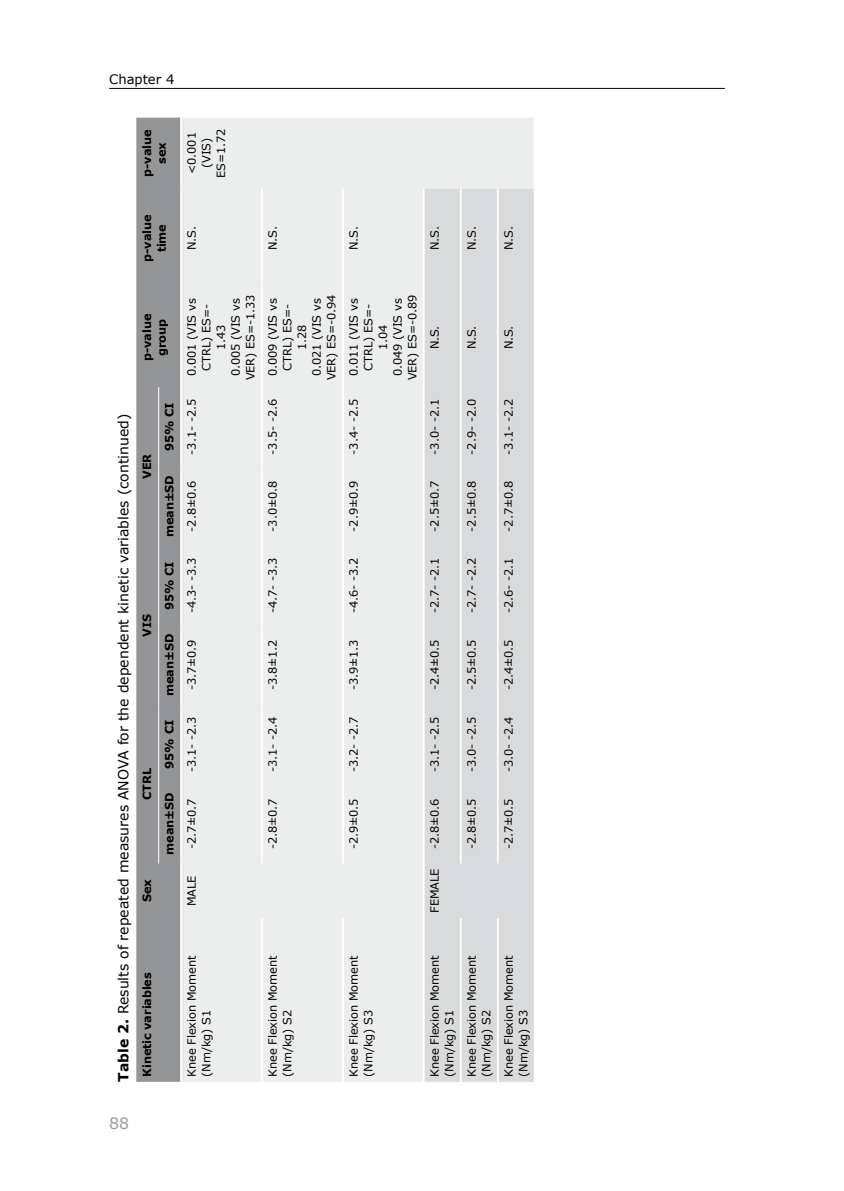
<style>
.page{position:relative;width:844px;height:1191px;background:#fff}
.page>*{position:absolute;margin:0;border:0;box-sizing:border-box;transform-origin:0 0}
.t1{font:15.75px "Verdana";color:#9c9e9f}
.t2{font:14px "Verdana";color:#000}
.t3{font:13.12px "Verdana";color:#000}
.t4{font:11.38px/14.7px "Verdana";letter-spacing:-.01em;color:#000}
.t5{font:700 11.38px/14.7px "Verdana";letter-spacing:-.01em;color:#000;text-align:center}
.s1{font-weight:700}
</style>
<div class="page">
<hr style="left:109px;top:88px;width:615px;height:1px;background:#000">
<div style="left:136px;top:118px;width:44px;height:963px;background:#949597"></div>
<div style="left:182px;top:118px;width:351px;height:963px;background:#eceded"></div>
<div style="left:424px;top:189px;width:109px;height:892px;background:#d9dadb"></div>
<hr style="left:261px;top:918px;width:2px;height:163px;background:#fff">
<hr style="left:261px;top:784px;width:2px;height:79px;background:#fff">
<hr style="left:261px;top:704px;width:2px;height:80px;background:#fff">
<hr style="left:261px;top:625px;width:2px;height:79px;background:#fff">
<hr style="left:261px;top:546px;width:2px;height:79px;background:#fff">
<hr style="left:261px;top:466px;width:2px;height:80px;background:#fff">
<hr style="left:261px;top:387px;width:2px;height:79px;background:#fff">
<hr style="left:261px;top:288px;width:2px;height:99px;background:#fff">
<hr style="left:261px;top:189px;width:2px;height:99px;background:#fff">
<hr style="left:342px;top:918px;width:1px;height:163px;background:#fff">
<hr style="left:342px;top:784px;width:1px;height:79px;background:#fff">
<hr style="left:342px;top:704px;width:1px;height:80px;background:#fff">
<hr style="left:342px;top:625px;width:1px;height:79px;background:#fff">
<hr style="left:342px;top:546px;width:1px;height:79px;background:#fff">
<hr style="left:342px;top:466px;width:1px;height:80px;background:#fff">
<hr style="left:342px;top:387px;width:1px;height:79px;background:#fff">
<hr style="left:342px;top:288px;width:1px;height:99px;background:#fff">
<hr style="left:342px;top:189px;width:1px;height:99px;background:#fff">
<hr style="left:423px;top:918px;width:1px;height:163px;background:#fff">
<hr style="left:423px;top:863px;width:1px;height:55px;background:#fff">
<hr style="left:423px;top:784px;width:1px;height:79px;background:#fff">
<hr style="left:423px;top:704px;width:1px;height:80px;background:#fff">
<hr style="left:423px;top:625px;width:1px;height:79px;background:#fff">
<hr style="left:423px;top:546px;width:1px;height:79px;background:#fff">
<hr style="left:423px;top:466px;width:1px;height:80px;background:#fff">
<hr style="left:423px;top:387px;width:1px;height:79px;background:#fff">
<hr style="left:423px;top:288px;width:1px;height:99px;background:#fff">
<hr style="left:423px;top:189px;width:1px;height:99px;background:#fff">
<hr style="left:459px;top:918px;width:2px;height:163px;background:#fff">
<hr style="left:459px;top:784px;width:2px;height:79px;background:#fff">
<hr style="left:459px;top:704px;width:2px;height:80px;background:#fff">
<hr style="left:459px;top:625px;width:2px;height:79px;background:#fff">
<hr style="left:459px;top:546px;width:2px;height:79px;background:#fff">
<hr style="left:459px;top:466px;width:2px;height:80px;background:#fff">
<hr style="left:459px;top:387px;width:2px;height:79px;background:#fff">
<hr style="left:459px;top:288px;width:2px;height:99px;background:#fff">
<hr style="left:459px;top:189px;width:2px;height:99px;background:#fff">
<hr style="left:496px;top:918px;width:2px;height:163px;background:#fff">
<hr style="left:496px;top:784px;width:2px;height:79px;background:#fff">
<hr style="left:496px;top:704px;width:2px;height:80px;background:#fff">
<hr style="left:496px;top:625px;width:2px;height:79px;background:#fff">
<hr style="left:496px;top:546px;width:2px;height:79px;background:#fff">
<hr style="left:496px;top:466px;width:2px;height:80px;background:#fff">
<hr style="left:496px;top:387px;width:2px;height:79px;background:#fff">
<hr style="left:496px;top:288px;width:2px;height:99px;background:#fff">
<hr style="left:496px;top:189px;width:2px;height:99px;background:#fff">
<hr style="left:158px;top:784px;width:1px;height:79px;background:#fff">
<hr style="left:158px;top:704px;width:1px;height:80px;background:#fff">
<hr style="left:158px;top:625px;width:1px;height:79px;background:#fff">
<hr style="left:158px;top:546px;width:1px;height:79px;background:#fff">
<hr style="left:158px;top:466px;width:1px;height:80px;background:#fff">
<hr style="left:158px;top:387px;width:1px;height:79px;background:#fff">
<p class="t3" style="left:109px;top:71px;width:67px">Chapter 4</p>
<p class="t5" style="left:140px;top:177px;width:49px;rotate:-90deg">p-value sex</p>
<p class="t4" style="left:184px;top:178px;width:51px;text-align:center;rotate:-90deg">&lt;0.001 (VIS)<br>ES=1.72</p>
<p class="t5" style="left:140px;top:262px;width:49px;rotate:-90deg">p-value time</p>
<p class="t4" style="left:184px;top:250px;width:26px;rotate:-90deg">N.S.</p>
<p class="t4" style="left:265px;top:250px;width:26px;rotate:-90deg">N.S.</p>
<p class="t4" style="left:346px;top:250px;width:26px;rotate:-90deg">N.S.</p>
<p class="t4" style="left:427px;top:250px;width:26px;rotate:-90deg">N.S.</p>
<p class="t4" style="left:464px;top:250px;width:26px;rotate:-90deg">N.S.</p>
<p class="t4" style="left:501px;top:250px;width:26px;rotate:-90deg">N.S.</p>
<p class="t5" style="left:140px;top:361px;width:49px;rotate:-90deg">p-value group</p>
<p class="t2" style="left:115px;top:1081px;width:669px;rotate:-90deg"><span class="s1">Table 2.</span> Results of repeated measures ANOVA for the dependent kinetic variables (continued)</p>
<p class="t5" style="left:140px;top:479px;width:27px;rotate:-90deg">VER</p>
<p class="t5" style="left:140px;top:636px;width:24px;rotate:-90deg">VIS</p>
<p class="t5" style="left:140px;top:800px;width:33px;rotate:-90deg">CTRL</p>
<p class="t5" style="left:140px;top:902px;width:25px;rotate:-90deg">Sex</p>
<p class="t5" style="left:140px;top:1076px;width:106px;rotate:-90deg">Kinetic variables</p>
<p class="t5" style="left:162px;top:451px;width:50px;rotate:-90deg">95% CI</p>
<p class="t5" style="left:162px;top:537px;width:63px;rotate:-90deg">mean±SD</p>
<p class="t5" style="left:162px;top:610px;width:50px;rotate:-90deg">95% CI</p>
<p class="t5" style="left:162px;top:696px;width:63px;rotate:-90deg">mean±SD</p>
<p class="t5" style="left:162px;top:768px;width:50px;rotate:-90deg">95% CI</p>
<p class="t5" style="left:162px;top:854px;width:63px;rotate:-90deg">mean±SD</p>
<p class="t4" style="left:184px;top:380px;width:87px;text-align:center;rotate:-90deg">0.001 (VIS vs<br>CTRL) ES=-<br>1.43<br>0.005 (VIS vs<br>VER) ES=-1.33</p>
<p class="t4" style="left:184px;top:454px;width:57px;rotate:-90deg">-3.1- -2.5</p>
<p class="t4" style="left:184px;top:531px;width:52px;rotate:-90deg">-2.8±0.6</p>
<p class="t4" style="left:184px;top:613px;width:57px;rotate:-90deg">-4.3- -3.3</p>
<p class="t4" style="left:184px;top:690px;width:52px;rotate:-90deg">-3.7±0.9</p>
<p class="t4" style="left:184px;top:772px;width:57px;rotate:-90deg">-3.1- -2.3</p>
<p class="t4" style="left:184px;top:849px;width:52px;rotate:-90deg">-2.7±0.7</p>
<p class="t4" style="left:184px;top:906px;width:32px;rotate:-90deg">MALE</p>
<p class="t4" style="left:265px;top:380px;width:87px;text-align:center;rotate:-90deg">0.009 (VIS vs<br>CTRL) ES=-<br>1.28<br>0.021 (VIS vs<br>VER) ES=-0.94</p>
<p class="t4" style="left:265px;top:454px;width:57px;rotate:-90deg">-3.5- -2.6</p>
<p class="t4" style="left:265px;top:531px;width:52px;rotate:-90deg">-3.0±0.8</p>
<p class="t4" style="left:265px;top:613px;width:57px;rotate:-90deg">-4.7- -3.3</p>
<p class="t4" style="left:265px;top:690px;width:52px;rotate:-90deg">-3.8±1.2</p>
<p class="t4" style="left:265px;top:772px;width:57px;rotate:-90deg">-3.1- -2.4</p>
<p class="t4" style="left:265px;top:849px;width:52px;rotate:-90deg">-2.8±0.7</p>
<p class="t4" style="left:346px;top:380px;width:87px;text-align:center;rotate:-90deg">0.011 (VIS vs<br>CTRL) ES=-<br>1.04<br>0.049 (VIS vs<br>VER) ES=-0.89</p>
<p class="t4" style="left:346px;top:454px;width:57px;rotate:-90deg">-3.4- -2.5</p>
<p class="t4" style="left:346px;top:531px;width:52px;rotate:-90deg">-2.9±0.9</p>
<p class="t4" style="left:346px;top:613px;width:57px;rotate:-90deg">-4.6- -3.2</p>
<p class="t4" style="left:346px;top:690px;width:52px;rotate:-90deg">-3.9±1.3</p>
<p class="t4" style="left:346px;top:772px;width:57px;rotate:-90deg">-3.2- -2.7</p>
<p class="t4" style="left:346px;top:849px;width:52px;rotate:-90deg">-2.9±0.5</p>
<p class="t4" style="left:427px;top:349px;width:26px;rotate:-90deg">N.S.</p>
<p class="t4" style="left:427px;top:454px;width:57px;rotate:-90deg">-3.0- -2.1</p>
<p class="t4" style="left:427px;top:531px;width:52px;rotate:-90deg">-2.5±0.7</p>
<p class="t4" style="left:427px;top:613px;width:57px;rotate:-90deg">-2.7- -2.1</p>
<p class="t4" style="left:427px;top:690px;width:52px;rotate:-90deg">-2.4±0.5</p>
<p class="t4" style="left:427px;top:772px;width:57px;rotate:-90deg">-3.1- -2.5</p>
<p class="t4" style="left:427px;top:849px;width:52px;rotate:-90deg">-2.8±0.6</p>
<p class="t4" style="left:427px;top:912px;width:46px;rotate:-90deg">FEMALE</p>
<p class="t4" style="left:464px;top:349px;width:26px;rotate:-90deg">N.S.</p>
<p class="t4" style="left:464px;top:454px;width:57px;rotate:-90deg">-2.9- -2.0</p>
<p class="t4" style="left:464px;top:531px;width:52px;rotate:-90deg">-2.5±0.8</p>
<p class="t4" style="left:464px;top:613px;width:57px;rotate:-90deg">-2.7- -2.2</p>
<p class="t4" style="left:464px;top:690px;width:52px;rotate:-90deg">-2.5±0.5</p>
<p class="t4" style="left:464px;top:772px;width:57px;rotate:-90deg">-3.0- -2.5</p>
<p class="t4" style="left:464px;top:849px;width:52px;rotate:-90deg">-2.8±0.5</p>
<p class="t4" style="left:501px;top:349px;width:26px;rotate:-90deg">N.S.</p>
<p class="t4" style="left:501px;top:454px;width:57px;rotate:-90deg">-3.1- -2.2</p>
<p class="t4" style="left:501px;top:531px;width:52px;rotate:-90deg">-2.7±0.8</p>
<p class="t4" style="left:501px;top:613px;width:57px;rotate:-90deg">-2.6- -2.1</p>
<p class="t4" style="left:501px;top:690px;width:52px;rotate:-90deg">-2.4±0.5</p>
<p class="t4" style="left:501px;top:772px;width:57px;rotate:-90deg">-3.0- -2.4</p>
<p class="t4" style="left:501px;top:849px;width:52px;rotate:-90deg">-2.7±0.5</p>
<p class="t4" style="left:184px;top:1076px;width:123px;rotate:-90deg">Knee Flexion Moment (Nm/kg) S1</p>
<p class="t4" style="left:265px;top:1076px;width:123px;rotate:-90deg">Knee Flexion Moment (Nm/kg) S2</p>
<p class="t4" style="left:346px;top:1076px;width:123px;rotate:-90deg">Knee Flexion Moment (Nm/kg) S3</p>
<p class="t4" style="left:427px;top:1076px;width:123px;rotate:-90deg">Knee Flexion Moment (Nm/kg) S1</p>
<p class="t4" style="left:464px;top:1076px;width:123px;rotate:-90deg">Knee Flexion Moment (Nm/kg) S2</p>
<p class="t4" style="left:501px;top:1076px;width:123px;rotate:-90deg">Knee Flexion Moment (Nm/kg) S3</p>
<h1 class="t1" style="left:109px;top:1112px;width:22px">88</h1>
</div>
